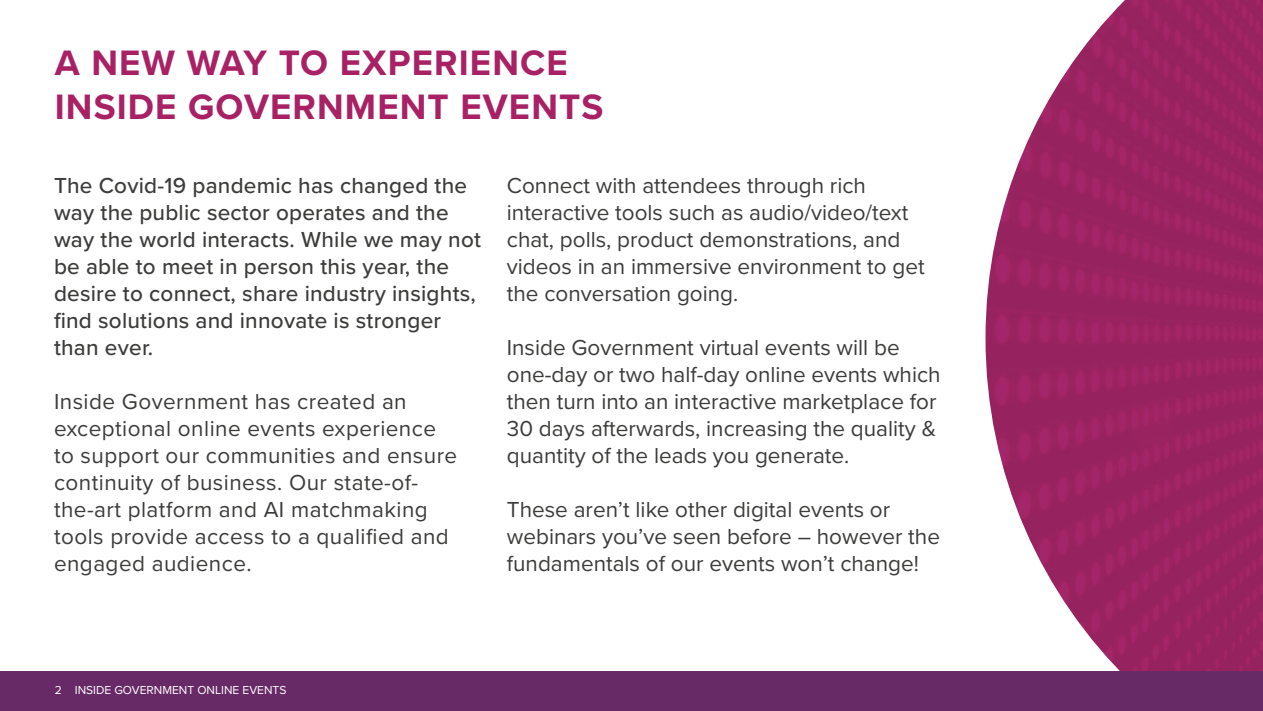
<style>
.page{position:relative;width:1263px;height:711px;background:#fff}
.page>*{position:absolute;margin:0;border:0;box-sizing:border-box;transform-origin:0 0}
.t1{font:700 36.6px/44px "Proxima Nova";letter-spacing:.03em;color:#a82164}
.t2{font:22.5px/27px "Proxima Nova";color:#3c3c3b}
.t3{font:500 22.5px/27px "Proxima Nova";letter-spacing:.01em;color:#3c3c3b}
.t4{font:22.5px/27px "Proxima Nova";letter-spacing:.02em;color:#3c3c3b}
.t5{font:12px "Proxima Nova";color:#fff}
</style>
<div class="page">
<img style="left:985px;top:0;width:278px;height:671px">
<div style="left:0;top:671px;width:1263px;height:39px;background:#682967"></div>
<h1 class="t1" style="left:55px;top:40px;width:550px">A NEW WAY TO EXPERIENCE<br>INSIDE GOVERNMENT EVENTS</h1>
<p class="t3" style="left:54px;top:171px;width:428px">The Covid-19 pandemic has changed the way the public sector operates and the way the world interacts. While we may not be able to meet in person this year, the desire to connect, share industry insights, find solutions and innovate is stronger than ever.</p>
<p class="t4" style="left:54px;top:386px;width:405px">Inside Government has created an exceptional online events experience to support our communities and ensure continuity of business. Our state-of&shy;the-art platform and AI matchmaking tools provide access to a qualified and engaged audience.</p>
<p class="t2" style="left:507px;top:170px;width:419px">Connect with attendees through rich interactive tools such as audio/video/text chat, polls, product demonstrations, and videos in an immersive environment to get the conversation going.</p>
<p class="t2" style="left:507px;top:332px;width:435px">Inside Government virtual events will be one-day or two half-day online events which then turn into an interactive marketplace for 30 days afterwards, increasing the quality &amp; quantity of the leads you generate.</p>
<p class="t2" style="left:507px;top:494px;width:435px">These aren’t like other digital events or webinars you’ve seen before – however the fundamentals of our events won’t change!</p>
<p class="t5" style="left:55px;top:680px;width:233px">2 INSIDE GOVERNMENT ONLINE EVENTS</p>
</div>
